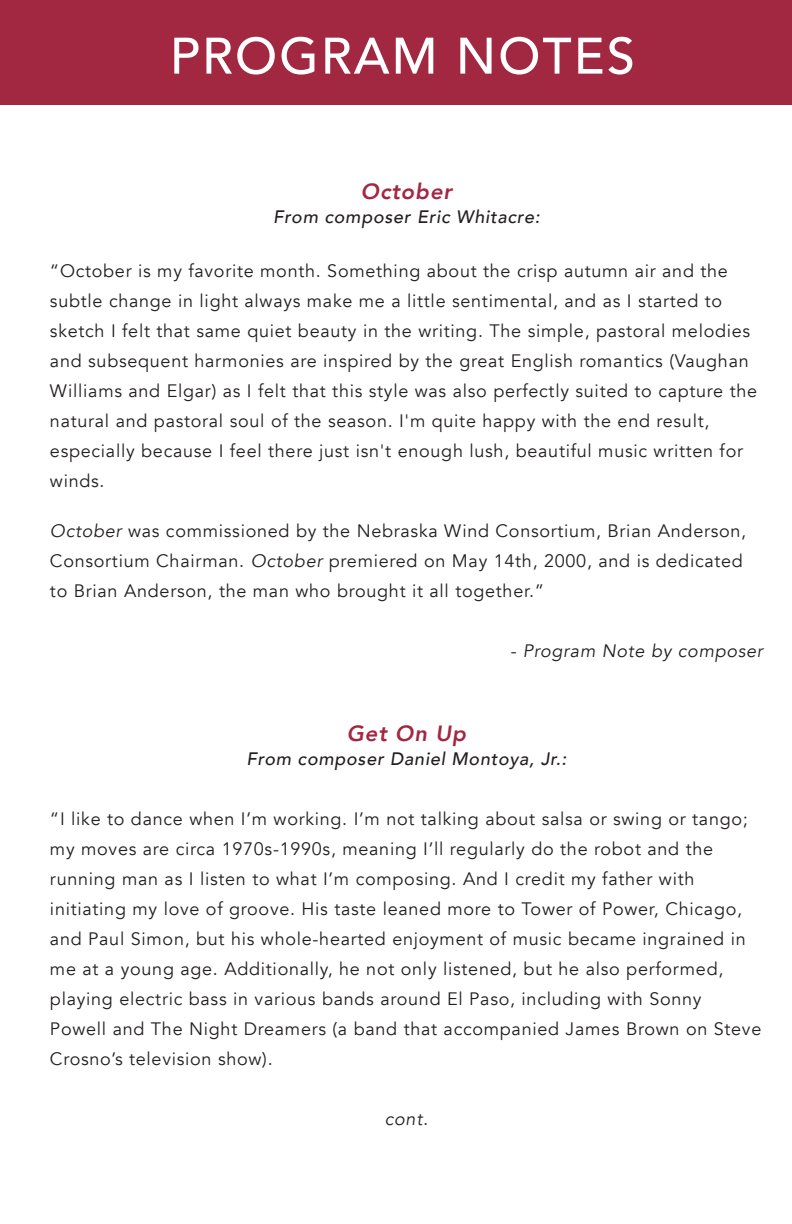
<style>
.page{position:relative;width:792px;height:1224px;background:#fff}
.page>*{position:absolute;margin:0;border:0;box-sizing:border-box;transform-origin:0 0}
.t1{font:500 50.8px "Avenir";letter-spacing:.04em;color:#fff}
.t2{font:italic 800 22px "Avenir";letter-spacing:.04em;color:#a22842}
.t3{font:18px/30px "Avenir";letter-spacing:.04em;color:#231f20}
.t4{font:italic 500 18px "Avenir";letter-spacing:.04em;color:#231f20}
.t5{font:italic 18px "Avenir";letter-spacing:.04em;color:#231f20}
.s1{font-style:italic}
</style>
<div class="page">
<div style="left:0;top:0;width:792px;height:104px;background:#a22842"></div>
<h1 class="t1" style="left:170px;top:12px;width:467px">PROGRAM NOTES</h1>
<p class="t2" style="left:361px;top:179px;width:93px">October</p>
<p class="t4" style="left:273px;top:206px;width:268px">From composer Eric Whitacre:</p>
<p class="t3" style="left:50px;top:256px;width:709px">“October is my favorite month. Something about the crisp autumn air and the subtle change in light always make me a little sentimental, and as I started to sketch I felt that same quiet beauty in the writing. The simple, pastoral melodies and subsequent harmonies are inspired by the great English romantics (Vaughan Williams and Elgar) as I felt that this style was also perfectly suited to capture the natural and pastoral soul of the season. I'm quite happy with the end result, especially because I feel there just isn't enough lush, beautiful music written for winds.</p>
<p class="t3" style="left:50px;top:516px;width:698px"><span class="s1">October</span> was commissioned by the Nebraska Wind Consortium, Brian Anderson,<br>Consortium Chairman. <span class="s1">October</span> premiered on May 14th, 2000, and is dedicated to Brian Anderson, the man who brought it all together.”</p>
<p class="t5" style="left:510px;top:640px;width:254px">- Program Note by composer</p>
<p class="t2" style="left:347px;top:721px;width:121px">Get On Up</p>
<p class="t4" style="left:246px;top:748px;width:322px">From composer Daniel Montoya, Jr.:</p>
<p class="t3" style="left:50px;top:804px;width:713px">“I like to dance when I’m working. I’m not talking about salsa or swing or tango; my moves are circa 1970s-1990s, meaning I’ll regularly do the robot and the running man as I listen to what I’m composing. And I credit my father with initiating my love of groove. His taste leaned more to Tower of Power, Chicago, and Paul Simon, but his whole-hearted enjoyment of music became ingrained in me at a young age. Additionally, he not only listened, but he also performed, playing electric bass in various bands around El Paso, including with Sonny Powell and The Night Dreamers (a band that accompanied James Brown on Steve Crosno’s television show).</p>
<p class="t5" style="left:385px;top:1108px;width:45px">cont.</p>
</div>
